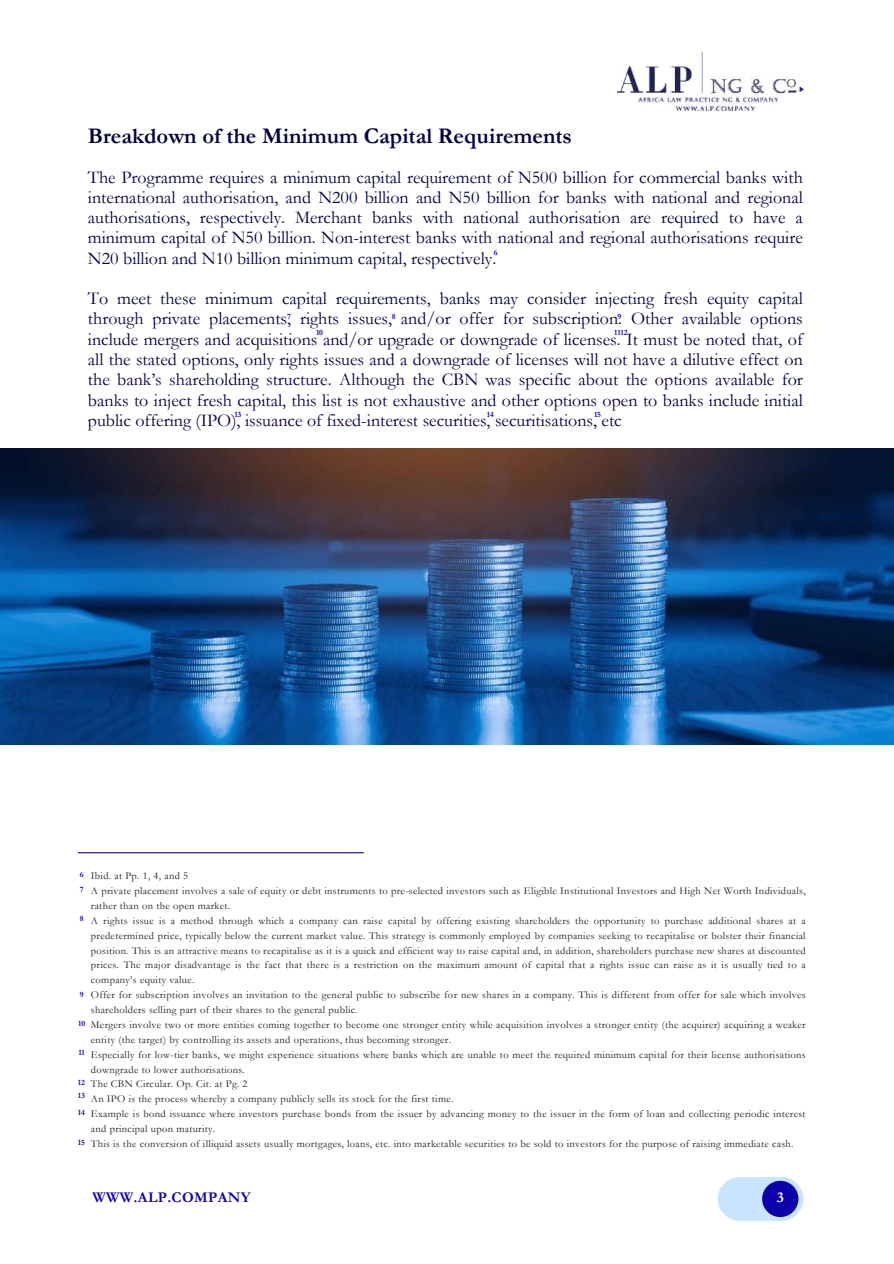
<style>
.page{position:relative;width:894px;height:1264px;background:#fff}
.page>*{position:absolute;margin:0;border:0;box-sizing:border-box;transform-origin:0 0}
.t1{font:700 22.5px "Garamond";color:#020142}
.t2{font:18px/20.2px "Garamond";color:#020142;text-align:justify}
.t3{font:700 15px "Garamond";color:#fff}
.t4{font:700 14.85px "Garamond";letter-spacing:.025em;color:#0e00ab}
.t5{font:10.5px/14.9px "Garamond";letter-spacing:.03em;color:#1a1a1a}
.t6{font:700 8.1px/15.3px "Garamond";color:#0e00ab}
</style>
<div class="page">
<div style="left:717px;top:1176px;width:86px;height:44px;background:#c8e4ff;border-radius:22px"></div>
<svg style="left:762px;top:1180px;width:36px;height:36px"></svg>
<img style="left:617px;top:52px;width:185px;height:59px">
<img style="left:0;top:448px;width:893px;height:297px">
<hr style="left:78px;top:852px;width:285px;height:1px;background:#140080">
<h1 class="t1" style="left:88px;top:124px;width:485px">Breakdown of the Minimum Capital Requirements</h1>
<p class="t2" style="left:88px;top:167px;width:716px">The Programme requires a minimum capital requirement of N500 billion for commercial banks with international authorisation, and N200 billion and N50 billion for banks with national and regional authorisations, respectively. Merchant banks with national authorisation are required to have a minimum capital of N50 billion. Non-interest banks with national and regional authorisations require N20 billion and N10 billion minimum capital, respectively.</p>
<p class="t2" style="left:88px;top:289px;width:716px">To meet these minimum capital requirements, banks may consider injecting fresh equity capital through private placements, rights issues, and/or offer for subscription. Other available options include mergers and acquisitions and/or upgrade or downgrade of licenses. It must be noted that, of all the stated options, only rights issues and a downgrade of licenses will not have a dilutive effect on the bank’s shareholding structure. Although the CBN was specific about the options available for banks to inject fresh capital, this list is not exhaustive and other options open to banks include initial public offering (IPO), issuance of fixed-interest securities, securitisations, etc</p>
<p class="t6" style="left:494px;top:245px;width:5px">6</p>
<p class="t6" style="left:391px;top:309px;width:5px">8</p>
<p class="t6" style="left:617px;top:309px;width:5px">9</p>
<p class="t6" style="left:287px;top:309px;width:5px">7</p>
<p class="t6" style="left:316px;top:325px;width:9px">10</p>
<p class="t6" style="left:614px;top:325px;width:15px">1112</p>
<p class="t6" style="left:234px;top:407px;width:9px">13</p>
<p class="t6" style="left:486px;top:407px;width:9px">14</p>
<p class="t6" style="left:594px;top:407px;width:9px">15</p>
<p class="t6" style="left:80px;top:867px;width:5px">6<br>7</p>
<p class="t6" style="left:80px;top:911px;width:5px">8</p>
<p class="t5" style="left:91px;top:868px;width:716px">Ibid. at Pp. 1, 4, and 5<br>A private placement involves a sale of equity or debt instruments to pre-selected investors such as Eligible Institutional Investors and High Net Worth Individuals, rather than on the open market.<br>A rights issue is a method through which a company can raise capital by offering existing shareholders the opportunity to purchase additional shares at a predetermined price, typically below the current market value. This strategy is commonly employed by companies seeking to recapitalise or bolster their financial position. This is an attractive means to recapitalise as it is a quick and efficient way to raise capital and, in addition, shareholders purchase new shares at discounted prices. The major disadvantage is the fact that there is a restriction on the maximum amount of capital that a rights issue can raise as it is usually tied to a company’s equity value.<br>Offer for subscription involves an invitation to the general public to subscribe for new shares in a company. This is different from offer for sale which involves shareholders selling part of their shares to the general public.<br>Mergers involve two or more entities coming together to become one stronger entity while acquisition involves a stronger entity (the acquirer) acquiring a weaker entity (the target) by controlling its assets and operations, thus becoming stronger.<br>Especially for low-tier banks, we might experience situations where banks which are unable to meet the required minimum capital for their license authorisations downgrade to lower authorisations.<br>The CBN Circular. Op. Cit. at Pg. 2<br>An IPO is the process whereby a company publicly sells its stock for the first time.<br>Example is bond issuance where investors purchase bonds from the issuer by advancing money to the issuer in the form of loan and collecting periodic interest and principal upon maturity.<br>This is the conversion of illiquid assets usually mortgages, loans, etc. into marketable securities to be sold to investors for the purpose of raising immediate cash.</p>
<p class="t6" style="left:80px;top:987px;width:5px">9</p>
<p class="t6" style="left:78px;top:1015px;width:9px">10</p>
<p class="t6" style="left:78px;top:1044px;width:8px">11</p>
<p class="t6" style="left:78px;top:1075px;width:9px;line-height:13.4px">12<br>13</p>
<p class="t6" style="left:78px;top:1104px;width:9px">14</p>
<p class="t6" style="left:78px;top:1134px;width:9px">15</p>
<h3 class="t4" style="left:92px;top:1189px;width:159px">WWW.ALP.COMPANY</h3>
<h3 class="t3" style="left:776px;top:1189px;width:9px">3</h3>
</div>
